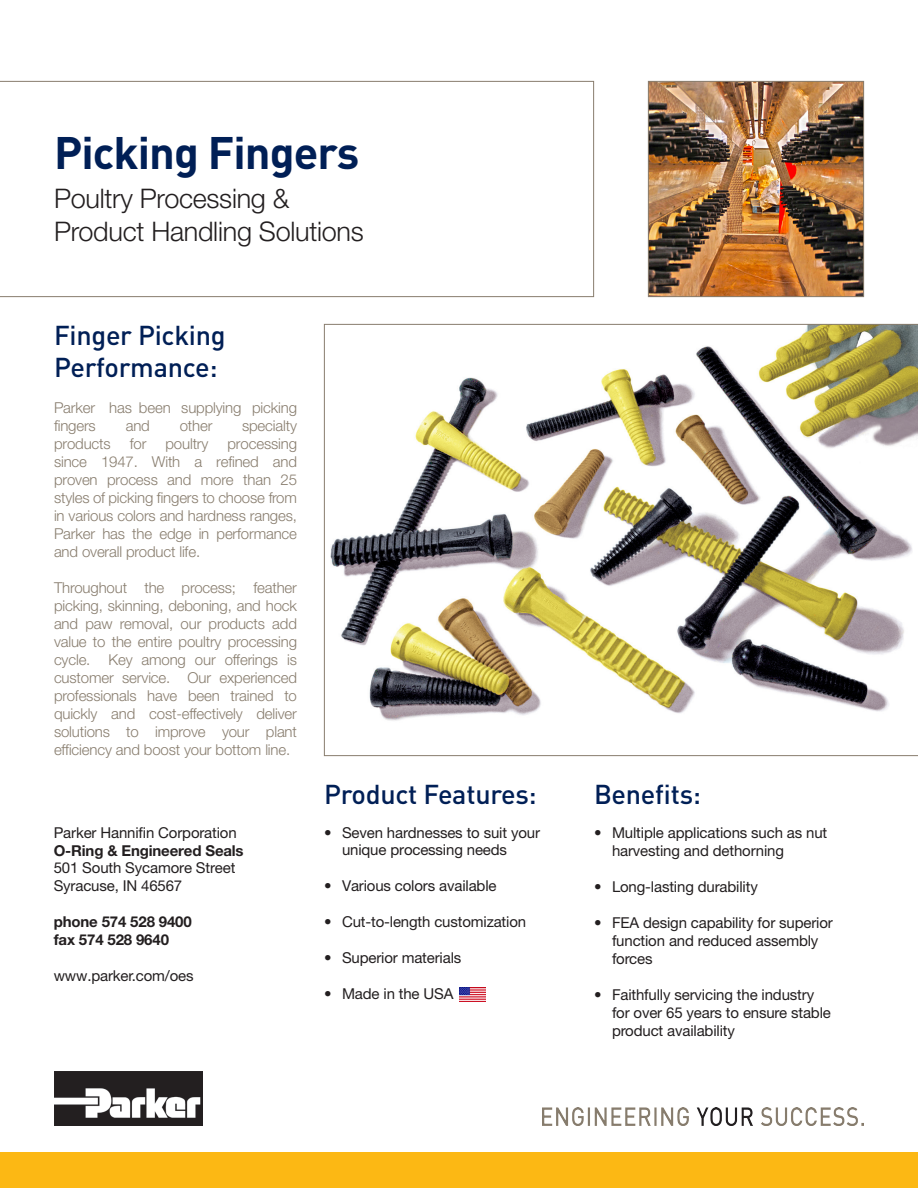
<style>
.page{position:relative;width:918px;height:1188px;background:#fff}
.page>*{position:absolute;margin:0;border:0;box-sizing:border-box;transform-origin:0 0}
.t1{font:700 45px "DINOT";letter-spacing:-.02em;color:#001f56}
.t2{font:500 27px/32.4px "DINOT";letter-spacing:-.01em;color:#001f56}
.t3{font:300 27px "Helvetica Neue LT Std";letter-spacing:-.01em;color:#231f20}
.t4{font:300 15px/18px "Helvetica Neue LT Std";letter-spacing:-.01em;color:#887d6e;text-align:justify}
.t5{font:15px/18px "Helvetica Neue LT Std";letter-spacing:-.01em;color:#231f20}
.t6{font:700 15px/18px "Helvetica Neue LT Std";letter-spacing:-.01em;color:#231f20}
.s1{font-weight:700}
</style>
<div class="page">
<svg style="left:0;top:81px;width:594px;height:216px"></svg>
<img style="left:650px;top:83px;width:212px;height:212px">
<div style="left:648px;top:81px;width:216px;height:216px;border:1px solid #887d6e"></div>
<svg style="left:324px;top:324px;width:594px;height:432px"></svg>
<img style="left:459px;top:988px;width:27px;height:14px">
<img style="left:543px;top:1107px;width:321px;height:18px">
<div style="left:0;top:1152px;width:918px;height:36px;background:#fcb814"></div>
<img style="left:54px;top:1071px;width:148px;height:54px">
<p class="t1" style="left:54px;top:123px;width:307px">Picking Fingers</p>
<p class="t3" style="left:54px;top:182px;width:237px">Poultry Processing &amp;</p>
<p class="t3" style="left:54px;top:215px;width:311px">Product Handling Solutions</p>
<p class="t2" style="left:54px;top:318px;width:173px">Finger Picking<br>Performance:</p>
<p class="t4" style="left:54px;top:398px;width:245px">Parker has been supplying picking fingers</p>
<p class="t4" style="left:126px;top:416px;width:26px">and</p>
<p class="t4" style="left:180px;top:416px;width:34px">other</p>
<p class="t4" style="left:242px;top:416px;width:56px">specialty</p>
<p class="t4" style="left:54px;top:434px;width:245px;text-indent:174px">processing since 1947. With a refined and proven process and more than 25 styles of picking fingers to choose from in various colors and hardness ranges, Parker has the edge in performance and overall product life.</p>
<p class="t4" style="left:54px;top:578px;width:245px">Throughout the process; feather picking, skinning, deboning, and hock and paw removal, our products add value to the entire poultry processing cycle. Key among our offerings is customer service. Our experienced professionals have been trained to quickly and cost-effectively deliver solutions to improve your plant efficiency and boost your bottom line.</p>
<p class="t4" style="left:54px;top:434px;width:58px">products</p>
<p class="t4" style="left:130px;top:434px;width:18px">for</p>
<p class="t4" style="left:165px;top:434px;width:44px">poultry</p>
<p class="t5" style="left:54px;top:824px;width:191px">Parker Hannifin Corporation<br><span class="s1">O-Ring &amp; Engineered Seals<br></span>501 South Sycamore Street<br>Syracuse, IN 46567</p>
<p class="t6" style="left:54px;top:912px;width:140px">phone 574 528 9400 fax 574 528 9640</p>
<p class="t5" style="left:54px;top:967px;width:141px">www.parker.com/oes</p>
<p class="t2" style="left:324px;top:777px;width:214px">Product Features:</p>
<p class="t5" style="left:342px;top:824px;width:200px;line-height:17px;text-indent:-18px">• Seven hardnesses to suit your unique processing needs</p>
<p class="t5" style="left:324px;top:877px;width:174px">• Various colors available</p>
<p class="t5" style="left:324px;top:913px;width:204px">• Cut-to-length customization</p>
<p class="t5" style="left:324px;top:949px;width:139px">• Superior materials</p>
<p class="t5" style="left:324px;top:985px;width:131px">• Made in the USA</p>
<p class="t2" style="left:594px;top:777px;width:109px">Benefits:</p>
<p class="t5" style="left:612px;top:824px;width:217px;text-indent:-18px">• Multiple applications such as nut harvesting and dethorning</p>
<p class="t5" style="left:594px;top:878px;width:165px">• Long-lasting durability</p>
<p class="t5" style="left:612px;top:914px;width:222px;text-indent:-18px">• FEA design capability for superior function and reduced assembly forces</p>
<p class="t5" style="left:612px;top:986px;width:220px;text-indent:-18px">• Faithfully servicing the industry for over 65 years to ensure stable product availability</p>
</div>
